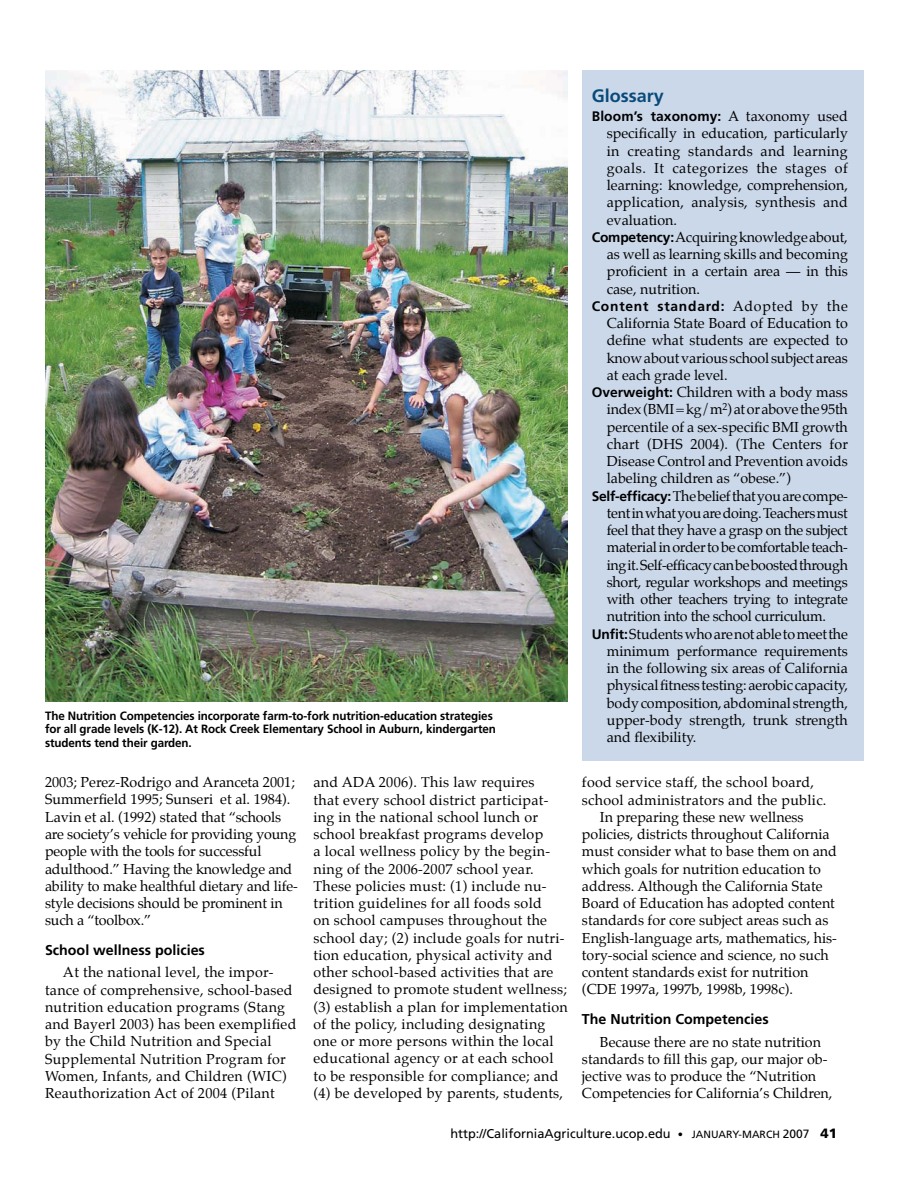
<style>
.page{position:relative;width:918px;height:1188px;background:#fff}
.page>*{position:absolute;margin:0;border:0;box-sizing:border-box;transform-origin:0 0}
.t1{font:700 18px "Frutiger";color:#094a7a}
.t2{font:14.25px/17.2px "Palatino";color:#000}
.t3{font:14.25px/17.2px "Palatino";letter-spacing:.02em;color:#000}
.t4{font:14.25px "Palatino";letter-spacing:-.02em;color:#000}
.t5{font:700 14.25px "Frutiger";color:#000}
.t6{font:14.25px "Palatino";letter-spacing:-.025em;color:#000}
.t7{font:14.25px "Palatino";letter-spacing:.025em;color:#000}
.t8{font:14.25px "Palatino";letter-spacing:.04em;color:#000}
.t9{font:700 13.8px "Frutiger";letter-spacing:.01em;color:#000}
.t10{font:700 13.8px "Frutiger";letter-spacing:.055em;color:#000}
.t11{font:12.75px "Frutiger";color:#000}
.t12{font:700 12px/13.5px "Frutiger";letter-spacing:-.01em;color:#000}
.s1{font-family:"Palatino";font-weight:400;font-size:14.25px}
.s2{font-family:"Frutiger";font-weight:700;font-size:13.8px}
.s3{font-size:10.5px}
.s4{font-size:12px}
.s5{font-weight:900;font-size:13.5px}
</style>
<div class="page">
<img style="left:45px;top:70px;width:523px;height:632px">
<div style="left:582px;top:70px;width:282px;height:691px;background:#cbd8e9"></div>
<p class="t12" style="left:45px;top:709px;width:452px">The Nutrition Competencies incorporate farm-to-fork nutrition-education strategies for all grade levels (K-12). At Rock Creek Elementary School in Auburn, kindergarten students tend their garden.</p>
<p class="t1" style="left:592px;top:85px;width:74px">Glossary</p>
<p class="t9" style="left:592px;top:108px;width:258px">Bloom’s taxonomy: <span class="s1">A taxonomy used</span></p>
<p class="t2" style="left:607px;top:126px;width:243px">specifically in education, particularly</p>
<p class="t7" style="left:607px;top:141px;width:243px">in creating standards and learning</p>
<p class="t8" style="left:607px;top:159px;width:243px">goals. It categorizes the stages of</p>
<p class="t2" style="left:607px;top:178px;width:243px">learning: knowledge, comprehension,</p>
<p class="t2" style="left:607px;top:195px;width:243px">application, analysis, synthesis and</p>
<p class="t2" style="left:607px;top:212px;width:72px">evaluation.</p>
<p class="t2" style="left:592px;top:230px;width:258px"><span class="s2">Competency:</span> Acquiring knowledge about,</p>
<p class="t2" style="left:607px;top:247px;width:243px">as well as learning skills and becoming</p>
<p class="t2" style="left:607px;top:264px;width:243px">proficient in a certain area — in this</p>
<p class="t2" style="left:607px;top:281px;width:95px">case, nutrition.</p>
<p class="t10" style="left:592px;top:298px;width:258px">Content standard: <span class="s1">Adopted by the</span></p>
<p class="t2" style="left:607px;top:316px;width:243px">California State Board of Education to</p>
<p class="t2" style="left:607px;top:333px;width:243px">define what students are expected to</p>
<p class="t2" style="left:607px;top:350px;width:242px">know about various school subject areas</p>
<p class="t2" style="left:607px;top:368px;width:122px">at each grade level.</p>
<p class="t2" style="left:592px;top:385px;width:258px"><span class="s2">Overweight:</span> Children with a body mass</p>
<p class="t2" style="left:607px;top:402px;width:243px">index (BMI = kg/m<sup>2</sup>) at or above the 95th</p>
<p class="t2" style="left:607px;top:419px;width:243px">percentile of a sex-specific BMI growth</p>
<p class="t2" style="left:607px;top:437px;width:243px">chart (DHS 2004). (The Centers for</p>
<p class="t2" style="left:607px;top:454px;width:243px">Disease Control and Prevention avoids</p>
<p class="t2" style="left:607px;top:471px;width:186px">labeling children as “obese.”)</p>
<p class="t4" style="left:592px;top:486px;width:258px"><span class="s2">Self-efficacy:</span> The belief that you are compe-</p>
<p class="t4" style="left:607px;top:504px;width:243px">tent in what you are doing. Teachers must</p>
<p class="t4" style="left:607px;top:521px;width:243px">feel that they have a grasp on the subject</p>
<p class="t4" style="left:607px;top:538px;width:243px">material in order to be comfortable teach-</p>
<p class="t6" style="left:607px;top:555px;width:243px">ing it. Self-efficacy can be boosted through</p>
<p class="t4" style="left:607px;top:573px;width:243px">short, regular workshops and meetings</p>
<p class="t4" style="left:607px;top:590px;width:243px">with other teachers trying to integrate</p>
<p class="t4" style="left:607px;top:607px;width:221px">nutrition into the school curriculum.</p>
<p class="t2" style="left:592px;top:626px;width:258px"><span class="s2">Unfit:</span> Students who are not able to meet the</p>
<p class="t2" style="left:607px;top:644px;width:243px">minimum performance requirements</p>
<p class="t2" style="left:607px;top:661px;width:243px">in the following six areas of California</p>
<p class="t2" style="left:607px;top:678px;width:243px">physical fitness testing: aerobic capacity,</p>
<p class="t2" style="left:607px;top:695px;width:243px">body composition, abdominal strength,</p>
<p class="t2" style="left:607px;top:713px;width:243px">upper-body strength, trunk strength</p>
<p class="t2" style="left:607px;top:730px;width:91px">and flexibility.</p>
<p class="t2" style="left:45px;top:775px;width:254px">2003; Perez-Rodrigo and Aranceta 2001; Summerfield 1995; Sunseri et al. 1984).<br>Lavin et al. (1992) stated that “schools are society’s vehicle for providing young people with the tools for successful adulthood.” Having the knowledge and ability to make healthful dietary and life&shy;style decisions should be prominent in such a “toolbox.”</p>
<p class="t5" style="left:45px;top:941px;width:161px">School wellness policies</p>
<p class="t3" style="left:45px;top:965px;width:253px;text-indent:18px">At the national level, the impor&shy;tance of comprehensive, school-based nutrition education programs (Stang and Bayerl 2003) has been exemplified by the Child Nutrition and Special Supplemental Nutrition Program for Women, Infants, and Children (WIC)<br>Reauthorization Act of 2004 (Pilant</p>
<p class="t3" style="left:313px;top:775px;width:256px">and ADA 2006). This law requires<br>that every school district participat&shy;ing in the national school lunch or school breakfast programs develop<br>a local wellness policy by the begin&shy;ning of the 2006-2007 school year.<br>These policies must: (1) include nu&shy;trition guidelines for all foods sold<br>on school campuses throughout the school day; (2) include goals for nutri&shy;tion education, physical activity and other school-based activities that are designed to promote student wellness; (3) establish a plan for implementation of the policy, including designating one or more persons within the local educational agency or at each school to be responsible for compliance; and (4) be developed by parents, students,</p>
<p class="t3" style="left:582px;top:775px;width:234px">food service staff, the school board,</p>
<p class="t3" style="left:582px;top:792px;width:246px">school administrators and the public.</p>
<p class="t2" style="left:600px;top:810px;width:205px">In preparing these new wellness</p>
<p class="t2" style="left:582px;top:827px;width:249px">policies, districts throughout California</p>
<p class="t2" style="left:582px;top:844px;width:257px">must consider what to base them on and</p>
<p class="t2" style="left:582px;top:861px;width:240px">which goals for nutrition education to</p>
<p class="t2" style="left:582px;top:879px;width:242px">address. Although the California State</p>
<p class="t2" style="left:582px;top:896px;width:254px">Board of Education has adopted content</p>
<p class="t2" style="left:582px;top:913px;width:248px">standards for core subject areas such as</p>
<p class="t2" style="left:582px;top:930px;width:257px">English-language arts, mathematics, his-</p>
<p class="t2" style="left:582px;top:948px;width:248px">tory-social science and science, no such</p>
<p class="t2" style="left:582px;top:965px;width:228px">content standards exist for nutrition</p>
<p class="t2" style="left:582px;top:982px;width:213px">(CDE 1997a, 1997b, 1998b, 1998c).</p>
<p class="t5" style="left:582px;top:1011px;width:188px">The Nutrition Competencies</p>
<p class="t2" style="left:582px;top:1034px;width:252px;text-indent:18px">Because there are no state nutrition standards to fill this gap, our major ob&shy;jective was to produce the “Nutrition Competencies for California’s Children,</p>
<p class="t11" style="left:450px;top:1126px;width:388px">http://CaliforniaAgriculture.ucop.edu <span class="s3">• January-March</span> <span class="s4">2007</span> <span class="s5">41</span></p>
</div>
